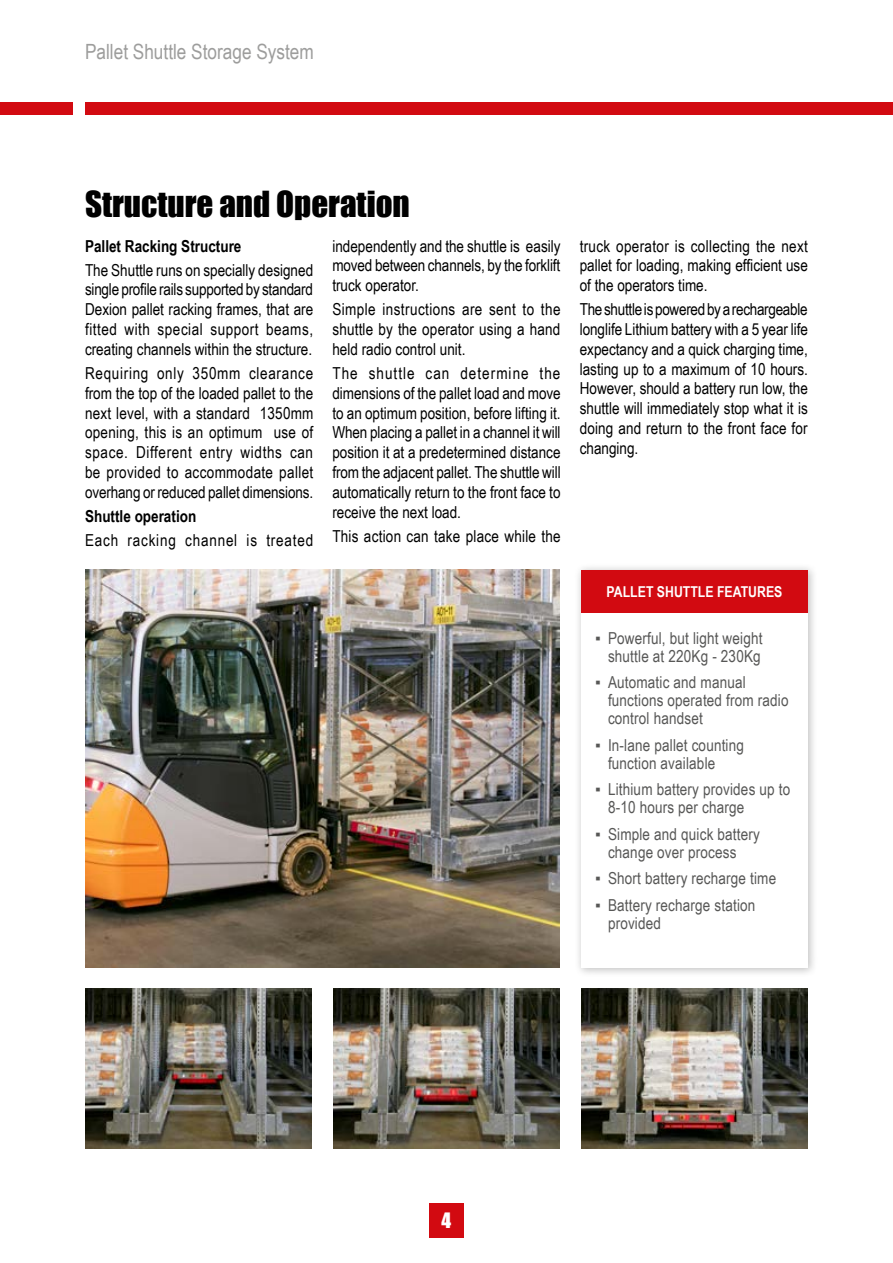
<style>
.page{position:relative;width:893px;height:1263px;background:#fff}
.page>*{position:absolute;margin:0;border:0;box-sizing:border-box;transform-origin:0 0}
.t1{font:33px "Impact";color:#000}
.t2{font:21px "Arial Narrow";color:#9d9d9c}
.t3{font:19.5px "Impact";color:#fff}
.t4{font:16.5px/19.8px "Arial Narrow";color:#000;text-align:justify}
.t5{font:16.5px/18px "Arial Narrow";letter-spacing:.01em;color:#575756}
.t6{font:700 16.5px "Arial Narrow";color:#000}
.t7{font:16.5px "Arial Narrow";letter-spacing:.05em;color:#000}
.t8{font:700 15px "Arial Narrow";color:#fff}
</style>
<div class="page">
<div style="left:85px;top:102px;width:808px;height:13px;background:#d20a11"></div>
<div style="left:0;top:102px;width:72px;height:13px;background:#d20a11"></div>
<div style="left:429px;top:1203px;width:34px;height:34px;background:#d20a11"></div>
<div style="left:574px;top:562px;width:243px;height:415px;background:#000;opacity:.25"></div>
<div style="left:581px;top:570px;width:227px;height:397px;background:#fff"></div>
<div style="left:581px;top:570px;width:227px;height:42px;background:#d20a11"></div>
<img style="left:85px;top:989px;width:227px;height:159px">
<img style="left:333px;top:989px;width:227px;height:159px">
<img style="left:581px;top:989px;width:227px;height:159px">
<img style="left:85px;top:570px;width:475px;height:397px">
<p class="t2" style="left:85px;top:36px;width:230px">Pallet Shuttle Storage System</p>
<h1 class="t1" style="left:85px;top:179px;width:326px">Structure and Operation</h1>
<p class="t6" style="left:85px;top:233px;width:158px">Pallet Racking Structure</p>
<p class="t4" style="left:85px;top:259px;width:230px">The Shuttle runs on specially designed single profile rails supported by standard Dexion pallet racking frames, that are fitted with special support beams, creating channels within the structure.</p>
<p class="t4" style="left:85px;top:363px;width:230px">Requiring only 350mm clearance from the top of the loaded pallet to the next level, with a standard 1350mm opening, this is an optimum use of space. Different entry widths can be provided to accommodate pallet overhang or reduced pallet dimensions.</p>
<p class="t6" style="left:85px;top:503px;width:113px">Shuttle operation</p>
<p class="t7" style="left:85px;top:528px;width:230px">Each racking channel is treated</p>
<p class="t4" style="left:332px;top:235px;width:230px">independently and the shuttle is easily moved between channels, by the forklift truck operator.</p>
<p class="t4" style="left:332px;top:299px;width:230px">Simple instructions are sent to the shuttle by the operator using a hand held radio control unit.</p>
<p class="t4" style="left:332px;top:363px;width:230px">The shuttle can determine the dimensions of the pallet load and move to an optimum position, before lifting it.<br>When placing a pallet in a channel it will position it at a predetermined distance from the adjacent pallet. The shuttle will automatically return to the front face to receive the next load.</p>
<p class="t4" style="left:332px;top:525px;width:230px">This action can take place while the</p>
<p class="t4" style="left:580px;top:235px;width:230px">truck operator is collecting the next pallet for loading, making efficient use of the operators time.</p>
<p class="t4" style="left:580px;top:299px;width:230px">The shuttle is powered by a rechargeable longlife Lithium battery with a 5 year life expectancy and a quick charging time, lasting up to a maximum of 10 hours.<br>However, should a battery run low, the shuttle will immediately stop what it is doing and return to the front face for changing.</p>
<p class="t8" style="left:607px;top:580px;width:177px">PALLET SHUTTLE FEATURES</p>
<p class="t5" style="left:595px;top:628px;width:169px;text-align:right">▪ Powerful, but light weight shuttle at 220Kg - 230Kg</p>
<p class="t5" style="left:608px;top:673px;width:182px;text-indent:-13px">▪ Automatic and manual functions operated from radio control handset</p>
<p class="t5" style="left:608px;top:735px;width:138px;text-indent:-13px">▪ In-lane pallet counting function available</p>
<p class="t5" style="left:608px;top:780px;width:184px;text-indent:-13px">▪ Lithium battery provides up to<br>8-10 hours per charge</p>
<p class="t5" style="left:608px;top:824px;width:153px;text-indent:-13px">▪ Simple and quick battery change over process</p>
<p class="t5" style="left:595px;top:869px;width:182px">▪ Short battery recharge time</p>
<p class="t5" style="left:608px;top:895px;width:149px;text-indent:-13px">▪ Battery recharge station provided</p>
<p class="t3" style="left:442px;top:1205px;width:11px">4</p>
</div>
